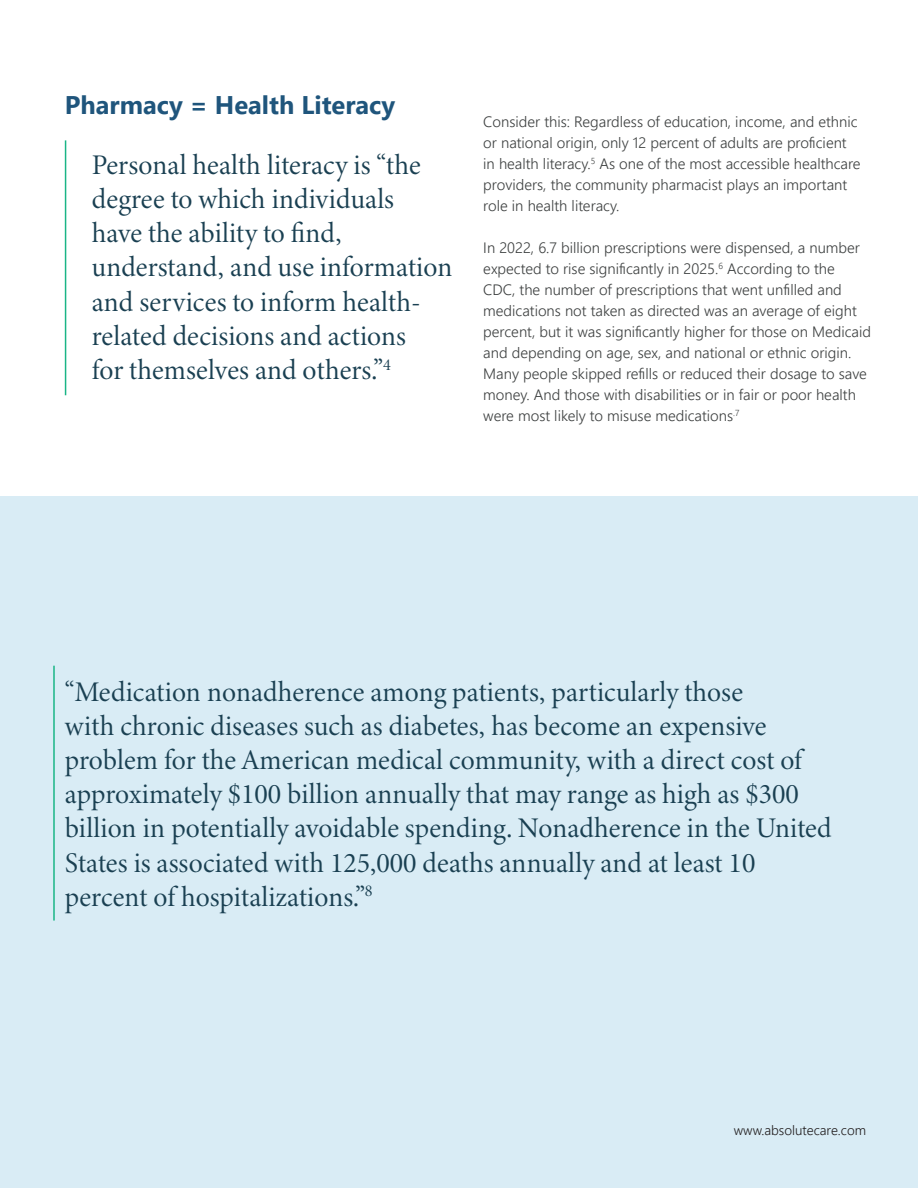
<style>
.page{position:relative;width:918px;height:1188px;background:#fff}
.page>*{position:absolute;margin:0;border:0;box-sizing:border-box;transform-origin:0 0}
.t1{font:28.5px/34.2px "Minion Variable Concept";color:#1a4052}
.t2{font:700 25.5px "Segoe UI";color:#1f557c}
.t3{font:300 15px/21px "Segoe UI";color:#3c3f3f}
.t4{font:300 13.5px "Segoe UI";color:#231f20}
</style>
<div class="page">
<div style="left:0;top:497px;width:918px;height:691px;background:#d9ecf5"></div>
<hr style="left:53px;top:666px;width:2px;height:255px;background:#1ab586">
<hr style="left:65px;top:140px;width:1px;height:255px;background:#1ab586">
<p class="t2" style="left:65px;top:81px;width:332px">Pharmacy = Health Literacy</p>
<p class="t1" style="left:92px;top:147px;width:362px">Personal health literacy is “the degree to which individuals<br>have the ability to find, understand, and use information and services to inform health&shy;related decisions and actions<br>for themselves and others.”<sup>4</sup></p>
<p class="t3" style="left:483px;top:110px;width:379px">Consider this: Regardless of education, income, and ethnic or national origin, only 12 percent of adults are proficient in health literacy.<sup>5</sup> As one of the most accessible healthcare providers, the community pharmacist plays an important role in health literacy.</p>
<p class="t3" style="left:483px;top:236px;width:389px">In 2022, 6.7 billion prescriptions were dispensed, a number expected to rise significantly in 2025.<sup>6</sup> According to the<br>CDC, the number of prescriptions that went unfilled and medications not taken as directed was an average of eight percent, but it was significantly higher for those on Medicaid and depending on age, sex, and national or ethnic origin.<br>Many people skipped refills or reduced their dosage to save money. And those with disabilities or in fair or poor health were most likely to misuse medications<sup>.7</sup></p>
<p class="t1" style="left:65px;top:674px;width:769px">“Medication nonadherence among patients, particularly those<br>with chronic diseases such as diabetes, has become an expensive problem for the American medical community, with a direct cost of approximately $100 billion annually that may range as high as $300 billion in potentially avoidable spending. Nonadherence in the United States is associated with 125,000 deaths annually and at least 10 percent of hospitalizations.”<sup>8</sup></p>
<p class="t4" style="left:734px;top:1117px;width:134px">www.absolutecare.com</p>
</div>
